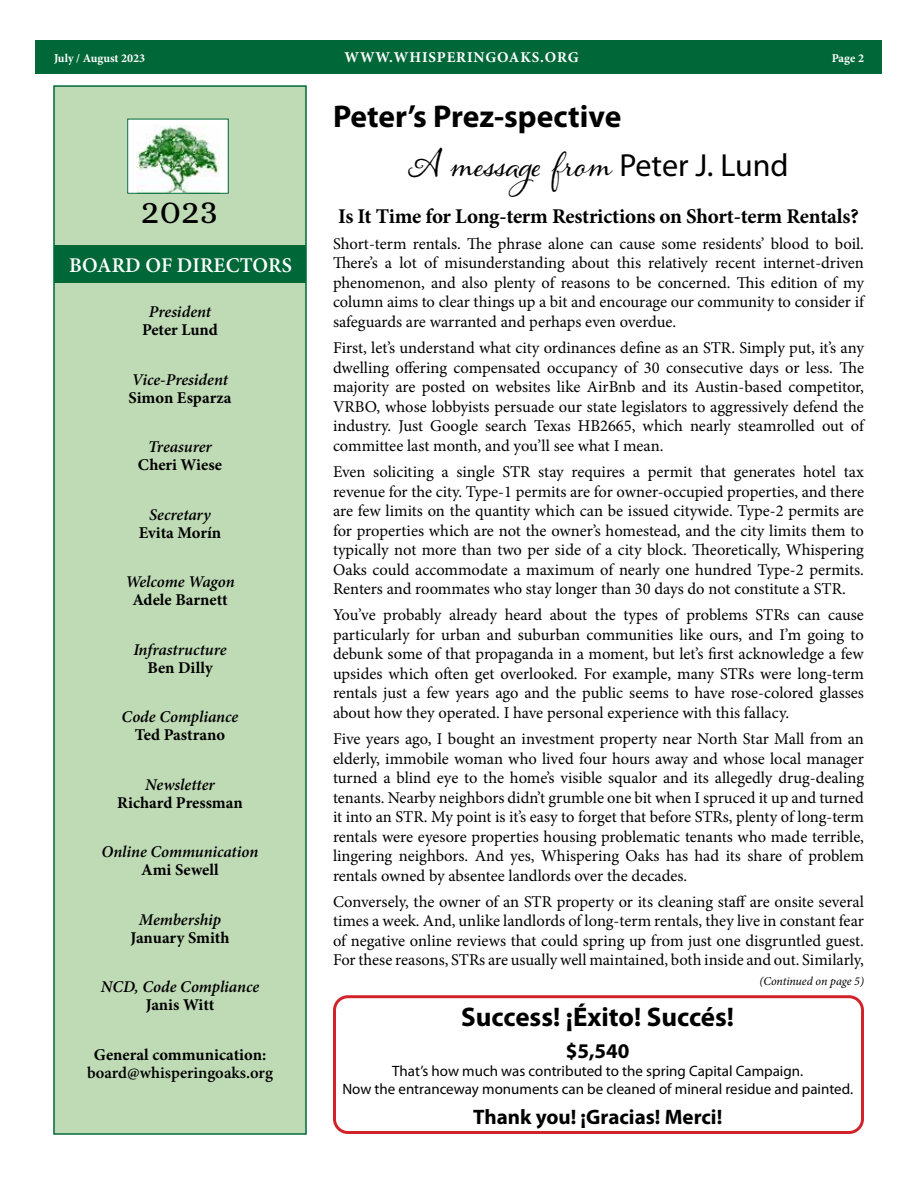
<style>
.page{position:relative;width:918px;height:1188px;background:#fff}
.page>*{position:absolute;margin:0;border:0;box-sizing:border-box;transform-origin:0 0}
.t1{font:37.5px "Alice";color:#000}
.t2{font:34.35px "Alana";color:#000}
.t3{font:700 31.5px "Myriad Pro";color:#000}
.t4{font:700 27px "Myriad Pro";color:#000}
.t5{font:700 21px "Minion Pro";letter-spacing:-.015em;color:#000}
.t6{font:700 21px "Myriad Pro";color:#000}
.t7{font:600 21px "Minion Pro";letter-spacing:.01em;color:#fff}
.t8{font:16.5px/19.5px "Minion Pro";letter-spacing:-.005em;color:#000;text-align:justify}
.t9{font:italic 600 16.5px "Minion Pro";letter-spacing:-.005em;color:#000}
.t10{font:700 16.5px "Minion Pro";color:#000}
.t11{font:600 16.5px "Minion Pro";color:#000}
.t12{font:15px/18px "Myriad Pro";color:#000;text-align:center}
.t13{font:700 15px "Minion Pro";letter-spacing:.06em;color:#fff}
.t14{font:700 12px "Minion Pro";color:#fff}
.t15{font:italic 12px "Minion Pro";letter-spacing:-.01em;color:#000}
.s1{font-family:"Myriad Pro";font-size:32.1px}
</style>
<div class="page">
<div style="left:36px;top:40px;width:846px;height:34px;background:#006838"></div>
<div style="left:53px;top:85px;width:254px;height:1050px;background:#bfdbb5;border:2px solid #006838"></div>
<div style="left:55px;top:246px;width:251px;height:37px;background:#006838"></div>
<div style="left:128px;top:119px;width:100px;height:74px;background:#fff"></div>
<img style="left:137px;top:125px;width:83px;height:67px">
<div style="left:127px;top:119px;width:102px;height:75px;border:1px solid #006838"></div>
<div style="left:333px;top:995px;width:531px;height:139px;border:3px solid #d2232a;border-radius:14px"></div>
<p class="t14" style="left:54px;top:50px;width:93px">July / August 2023</p>
<p class="t13" style="left:344px;top:47px;width:236px">WWW.WHISPERINGOAKS.ORG</p>
<p class="t14" style="left:832px;top:49px;width:34px">Page 2</p>
<h3 class="t3" style="left:333px;top:96px;width:290px">Peter’s Prez-spective</h3>
<h1 class="t1" style="left:141px;top:190px;width:79px">2023</h1>
<p class="t7" style="left:69px;top:251px;width:224px">BOARD OF DIRECTORS</p>
<p class="t9" style="left:149px;top:301px;width:64px">President</p>
<p class="t10" style="left:142px;top:319px;width:77px">Peter Lund</p>
<p class="t9" style="left:132px;top:368px;width:98px">Vice-President</p>
<p class="t10" style="left:129px;top:386px;width:104px">Simon Esparza</p>
<p class="t9" style="left:148px;top:436px;width:65px">Treasurer</p>
<p class="t10" style="left:138px;top:454px;width:86px">Cheri Wiese</p>
<p class="t9" style="left:149px;top:503px;width:63px">Secretary</p>
<p class="t10" style="left:139px;top:521px;width:84px">Evita Morín</p>
<p class="t9" style="left:125px;top:571px;width:111px">Welcome Wagon</p>
<p class="t10" style="left:132px;top:589px;width:97px">Adele Barnett</p>
<p class="t9" style="left:133px;top:638px;width:95px">Infrastructure</p>
<p class="t10" style="left:147px;top:656px;width:67px">Ben Dilly</p>
<p class="t9" style="left:122px;top:706px;width:118px">Code Compliance</p>
<p class="t10" style="left:135px;top:724px;width:92px">Ted Pastrano</p>
<p class="t9" style="left:145px;top:773px;width:71px">Newsletter</p>
<p class="t10" style="left:117px;top:791px;width:127px">Richard Pressman</p>
<p class="t9" style="left:102px;top:841px;width:158px">Online Communication</p>
<p class="t10" style="left:141px;top:859px;width:79px">Ami Sewell</p>
<p class="t9" style="left:139px;top:908px;width:84px">Membership</p>
<p class="t10" style="left:130px;top:926px;width:101px">January Smith</p>
<p class="t9" style="left:101px;top:976px;width:160px">NCD, Code Compliance</p>
<p class="t10" style="left:146px;top:994px;width:70px">Janis Witt</p>
<p class="t10" style="left:94px;top:1043px;width:174px">General communication:</p>
<p class="t11" style="left:87px;top:1061px;width:187px">board@whisperingoaks.org</p>
<h2 class="t2" style="left:408px;top:144px;width:382px">A message from <span class="s1">Peter J. Lund</span></h2>
<p class="t5" style="left:338px;top:201px;width:522px">Is It Time for Long-term Restrictions on Short-term Rentals?</p>
<p class="t8" style="left:333px;top:234px;width:533px">Short-term rentals. The phrase alone can cause some residents’ blood to boil.<br>There’s a lot of misunderstanding about this relatively recent internet-driven phenomenon, and also plenty of reasons to be concerned. This edition of my column aims to clear things up a bit and encourage our community to consider if safeguards are warranted and perhaps even overdue.</p>
<p class="t8" style="left:333px;top:338px;width:533px">First, let’s understand what city ordinances define as an STR. Simply put, it’s any dwelling offering compensated occupancy of 30 consecutive days or less. The majority are posted on websites like AirBnb and its Austin-based competitor, VRBO, whose lobbyists persuade our state legislators to aggressively defend the industry. Just Google search Texas HB2665, which nearly steamrolled out of committee last month, and you’ll see what I mean.</p>
<p class="t8" style="left:333px;top:462px;width:533px">Even soliciting a single STR stay requires a permit that generates hotel tax revenue for the city. Type-1 permits are for owner-occupied properties, and there are few limits on the quantity which can be issued citywide. Type-2 permits are for properties which are not the owner’s homestead, and the city limits them to typically not more than two per side of a city block. Theoretically, Whispering Oaks could accommodate a maximum of nearly one hundred Type-2 permits.<br>Renters and roommates who stay longer than 30 days do not constitute a STR.</p>
<p class="t8" style="left:333px;top:605px;width:533px">You’ve probably already heard about the types of problems STRs can cause particularly for urban and suburban communities like ours, and I’m going to debunk some of that propaganda in a moment, but let’s first acknowledge a few upsides which often get overlooked. For example, many STRs were long-term rentals just a few years ago and the public seems to have rose-colored glasses about how they operated. I have personal experience with this fallacy.</p>
<p class="t8" style="left:333px;top:729px;width:533px">Five years ago, I bought an investment property near North Star Mall from an elderly, immobile woman who lived four hours away and whose local manager turned a blind eye to the home’s visible squalor and its allegedly drug-dealing tenants. Nearby neighbors didn’t grumble one bit when I spruced it up and turned it into an STR. My point is it’s easy to forget that before STRs, plenty of long-term rentals were eyesore properties housing problematic tenants who made terrible, lingering neighbors. And yes, Whispering Oaks has had its share of problem rentals owned by absentee landlords over the decades.</p>
<p class="t8" style="left:333px;top:892px;width:533px">Conversely, the owner of an STR property or its cleaning staff are onsite several times a week. And, unlike landlords of long-term rentals, they live in constant fear of negative online reviews that could spring up from just one disgruntled guest.<br>For these reasons, STRs are usually well maintained, both inside and out. Similarly,</p>
<h3 class="t4" style="left:461px;top:999px;width:274px">Success! ¡Éxito! Succés!</h3>
<p class="t6" style="left:566px;top:1037px;width:65px">$5,540</p>
<p class="t12" style="left:342px;top:1062px;width:512px">That’s how much was contributed to the spring Capital Campaign.<br>Now the entranceway monuments can be cleaned of mineral residue and painted.</p>
<p class="t6" style="left:473px;top:1103px;width:251px">Thank you! ¡Gracias! Merci!</p>
<p class="t15" style="left:759px;top:973px;width:106px">(Continued on page 5)</p>
</div>
